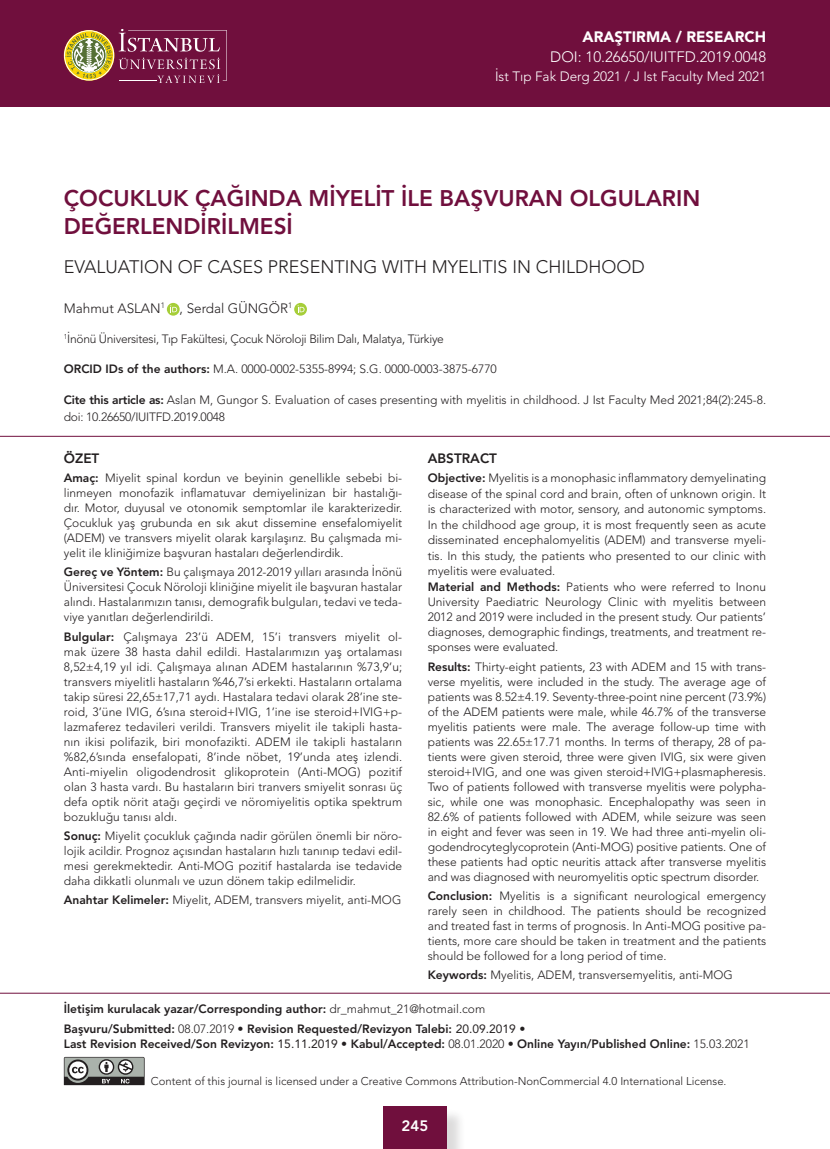
<style>
.page{position:relative;width:830px;height:1149px;background:#fff}
.page>*{position:absolute;margin:0;border:0;box-sizing:border-box;transform-origin:0 0}
.t1{font:800 22.5px/27px "Avenir LT Std";color:#700f3d}
.t2{font:300 18px "Avenir LT Std";color:#231f20}
.t3{font:300 15px "Avenir LT Std";color:#fff}
.t4{font:900 15px "Avenir LT Std";color:#fff}
.t5{font:800 15px "Avenir LT Std";color:#fff}
.t6{font:300 13.5px "Avenir LT Std";color:#fff}
.t7{font:300 13.5px "Avenir LT Std";color:#231f20}
.t8{font:800 13.5px "Avenir LT Std";color:#231f20}
.t9{font:300 12px/15px "Avenir LT Std";color:#231f20;text-align:justify}
.t10{font:800 12px/19.2px "Avenir LT Std";color:#231f20}
.t11{font:300 12px "Avenir LT Std";letter-spacing:-.025em;color:#231f20}
.t12{font:300 11.25px "Avenir LT Std";color:#231f20}
.s1{font-weight:800}
.s2{font-weight:300}
.s3{font-weight:400}
</style>
<div class="page">
<div style="left:385px;top:1108px;width:80px;height:40px;background:#231f20;opacity:.16"></div>
<div style="left:383px;top:1106px;width:63px;height:42px;background:#700f3d"></div>
<div style="left:0;top:0;width:829px;height:106px;background:#700f3d"></div>
<hr style="left:0;top:436px;width:415px;height:1px;background:#700f3d">
<hr style="left:415px;top:436px;width:414px;height:1px;background:#700f3d">
<hr style="left:0;top:992px;width:415px;height:1px;background:#700f3d">
<hr style="left:415px;top:992px;width:414px;height:1px;background:#700f3d">
<svg style="left:64px;top:29px;width:163px;height:54px"></svg>
<div style="left:167px;top:303px;width:12px;height:12px;background:#a6ce39;border-radius:50%"></div>
<svg style="left:170px;top:305px;width:7px;height:7px"></svg>
<svg style="left:294px;top:303px;width:13px;height:12px"></svg>
<svg style="left:297px;top:305px;width:7px;height:7px"></svg>
<svg style="left:64px;top:1056px;width:80px;height:28px;background:#888a88"></svg>
<p class="t4" style="left:582px;top:28px;width:185px">ARAŞTIRMA / RESEARCH</p>
<p class="t3" style="left:550px;top:48px;width:217px">DOI: 10.26650/IUITFD.2019.0048</p>
<p class="t6" style="left:495px;top:68px;width:272px">İst Tıp Fak Derg 2021 / J Ist Faculty Med 2021</p>
<h1 class="t1" style="left:64px;top:185px;width:637px">ÇOCUKLUK ÇAĞINDA MİYELİT İLE BAŞVURAN OLGULARIN<br>DEĞERLENDİRİLMESİ</h1>
<h2 class="t2" style="left:64px;top:255px;width:582px">EVALUATION OF CASES PRESENTING WITH MYELITIS IN CHILDHOOD</h2>
<p class="t7" style="left:64px;top:300px;width:230px">Mahmut ASLAN<sup>1</sup> , Serdal GÜNGÖR<sup>1</sup></p>
<p class="t11" style="left:64px;top:331px;width:381px"><sup>1</sup>İnönü Üniversitesi, Tıp Fakültesi, Çocuk Nöroloji Bilim Dalı, Malatya, Türkiye</p>
<p class="t9" style="left:64px;top:361px;width:434px"><span class="s1">ORCID IDs of the authors:</span> M.A. 0000-0002-5355-8994; S.G. 0000-0003-3875-6770</p>
<p class="t9" style="left:64px;top:391px;width:703px;line-height:17.2px"><span class="s1">Cite this article as:</span> Aslan M, Gungor S. Evaluation of cases presenting with myelitis in childhood. J Ist Faculty Med 2021;84(2):245-8. doi: 10.26650/IUITFD.2019.0048</p>
<p class="t8" style="left:427px;top:449px;width:71px">ABSTRACT</p>
<p class="t9" style="left:427px;top:470px;width:340px;text-align:left"><span class="s1">Objective:</span> Myelitis is a monophasic inflammatory demyelinating disease of the spinal cord and brain, often of unknown origin. It is characterized with motor, sensory, and autonomic symptoms.<br>In the childhood age group, it is most frequently seen as acute disseminated encephalomyelitis (ADEM) and transverse myeli&shy;tis. In this study, the patients who presented to our clinic with myelitis were evaluated.<br><span class="s1">Material and Methods:</span> Patients who were referred to Inonu University Paediatric Neurology Clinic with myelitis between 2012 and 2019 were included in the present study. Our patients’ diagnoses, demographic findings, treatments, and treatment re&shy;sponses were evaluated.</p>
<p class="t9" style="left:427px;top:658px;width:340px"><span class="s1">Results:</span> Thirty-eight patients, 23 with ADEM and 15 with trans&shy;verse myelitis, were included in the study. The average age of patients was 8.52±4.19. Seventy-three-point nine percent (73.9%) of the ADEM patients were male, while 46.7% of the transverse myelitis patients were male. The average follow-up time with patients was 22.65±17.71 months. In terms of therapy, 28 of pa&shy;tients were given steroid, three were given IVIG, six were given steroid+IVIG, and one was given steroid+IVIG+plasmapheresis.<br>Two of patients followed with transverse myelitis were polypha&shy;sic, while one was monophasic. Encephalopathy was seen in 82.6% of patients followed with ADEM, while seizure was seen in eight and fever was seen in 19. We had three anti-myelin oli&shy;godendrocyteglycoprotein (Anti-MOG) positive patients. One of these patients had optic neuritis attack after transverse myelitis and was diagnosed with neuromyelitis optic spectrum disorder.</p>
<p class="t9" style="left:427px;top:888px;width:340px"><span class="s1">Conclusion:</span> Myelitis is a significant neurological emergency rarely seen in childhood. The patients should be recognized and treated fast in terms of prognosis. In Anti-MOG positive pa&shy;tients, more care should be taken in treatment and the patients should be followed for a long period of time.</p>
<p class="t9" style="left:427px;top:967px;width:306px"><span class="s1">Keywords:</span> Myelitis, ADEM, transversemyelitis, anti-MOG</p>
<p class="t8" style="left:64px;top:449px;width:37px">ÖZET</p>
<p class="t9" style="left:64px;top:470px;width:340px"><span class="s1">Amaç:</span> Miyelit spinal kordun ve beyinin genellikle sebebi bi&shy;linmeyen monofazik inflamatuvar demiyelinizan bir hastalığı&shy;dır. Motor, duyusal ve otonomik semptomlar ile karakterizedir.<br>Çocukluk yaş grubunda en sık akut dissemine ensefalomiyelit (ADEM) ve transvers miyelit olarak karşılaşırız. Bu çalışmada mi&shy;yelit ile kliniğimize başvuran hastaları değerlendirdik.</p>
<p class="t9" style="left:64px;top:564px;width:340px"><span class="s1">Gereç ve Yöntem:</span> Bu çalışmaya 2012-2019 yılları arasında İnönü Üniversitesi Çocuk Nöroloji kliniğine miyelit ile başvuran hastalar alındı. Hastalarımızın tanısı, demografik bulguları, tedavi ve teda&shy;viye yanıtları değerlendirildi.</p>
<p class="t9" style="left:64px;top:628px;width:340px"><span class="s1">Bulgular:</span> Çalışmaya 23’ü ADEM, 15’i transvers miyelit ol&shy;mak üzere 38 hasta dahil edildi. Hastalarımızın yaş ortalaması 8,52±4,19 yıl idi. Çalışmaya alınan ADEM hastalarının %73,9’u; transvers miyelitli hastaların %46,7’si erkekti. Hastaların ortalama takip süresi 22,65±17,71 aydı. Hastalara tedavi olarak 28’ine ste&shy;roid, 3’üne IVIG, 6’sına steroid+IVIG, 1’ine ise steroid+IVIG+p&shy;lazmaferez tedavileri verildi. Transvers miyelit ile takipli hasta&shy;nın ikisi polifazik, biri monofazikti. ADEM ile takipli hastaların %82,6’sında ensefalopati, 8’inde nöbet, 19’unda ateş izlendi.<br>Anti-miyelin oligodendrosit glikoprotein (Anti-MOG) pozitif olan 3 hasta vardı. Bu hastaların biri tranvers smiyelit sonrası üç defa optik nörit atağı geçirdi ve nöromiyelitis optika spektrum bozukluğu tanısı aldı.</p>
<p class="t9" style="left:64px;top:828px;width:340px"><span class="s1">Sonuç:</span> Miyelit çocukluk çağında nadir görülen önemli bir nöro&shy;lojik acildir. Prognoz açısından hastaların hızlı tanınıp tedavi edil&shy;mesi gerekmektedir. Anti-MOG pozitif hastalarda ise tedavide daha dikkatli olunmalı ve uzun dönem takip edilmelidir.</p>
<p class="t9" style="left:64px;top:892px;width:339px"><span class="s1">Anahtar Kelimeler:</span> Miyelit, ADEM, transvers miyelit, anti-MOG</p>
<p class="t10" style="left:64px;top:999px;width:463px">İletişim kurulacak yazar/Corresponding author: <span class="s2">dr_mahmut_21@hotmail.com<br></span>Başvuru/Submitted: <span class="s2">08.07.2019 •</span> Revision Requested/Revizyon Talebi: <span class="s3">20.09.2019</span> •</p>
<p class="t10" style="left:64px;top:1033px;width:687px">Last Revision Received/Son Revizyon: <span class="s3">15.11.2019</span> • Kabul/Accepted: <span class="s2">08.01.2020 •</span> Online Yayın/Published Online: <span class="s2">15.03.2021</span></p>
<p class="t12" style="left:151px;top:1074px;width:577px">Content of this journal is licensed under a Creative Commons Attribution-NonCommercial 4.0 International License.</p>
<p class="t5" style="left:401px;top:1115px;width:28px">245</p>
</div>
